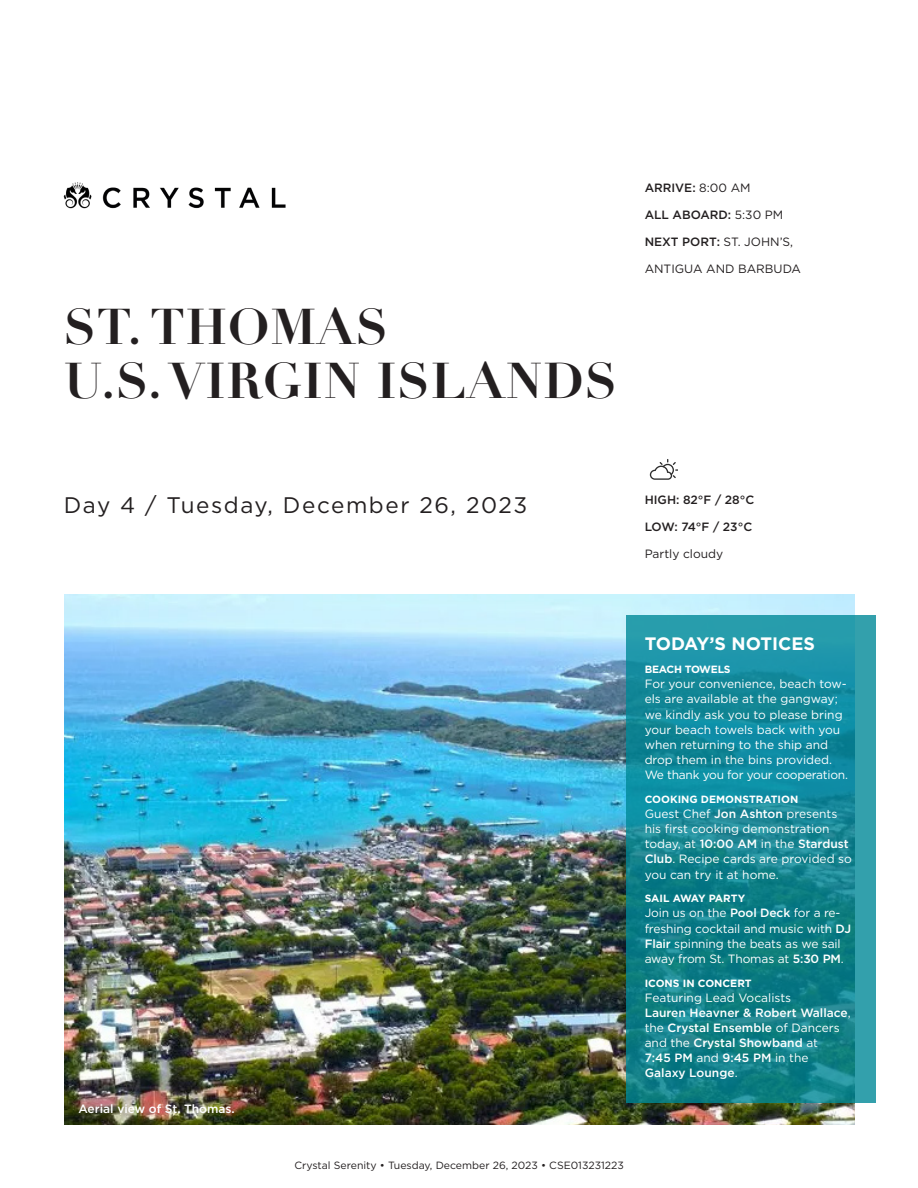
<style>
.page{position:relative;width:918px;height:1188px;background:#fff}
.page>*{position:absolute;margin:0;border:0;box-sizing:border-box;transform-origin:0 0}
.t1{font:700 49.5px "Didot LT Pro";letter-spacing:.02em;color:#231f20}
.t2{font:22.5px "Gotham";letter-spacing:.07em;color:#231f20}
.t3{font:700 18px "Gotham";color:#fff}
.t4{font:12px/15.1px "Gotham";color:#fff}
.t5{font:500 12px/15.1px "Gotham";color:#fff}
.t6{font:500 12px "Gotham";color:#231f20}
.t7{font:12px "Gotham";color:#231f20}
.t8{font:10.5px "Gotham";color:#231f20}
.t9{font:700 10.5px "Gotham";color:#fff}
.t10{font:700 10.5px "Gotham";letter-spacing:-.02em;color:#fff}
.s1{font-weight:400}
.s2{font-weight:500}
</style>
<div class="page">
<img style="left:64px;top:594px;width:791px;height:531px">
<svg style="left:627px;top:615px;width:249px;height:488px;background:#158895"></svg>
<img style="left:64px;top:183px;width:13px;height:26px">
<img style="left:77px;top:183px;width:209px;height:26px">
<svg style="left:650px;top:459px;width:27px;height:21px"></svg>
<p class="t1" style="left:64px;top:296px;width:326px">ST. THOMAS</p>
<p class="t1" style="left:64px;top:350px;width:555px">U.S. VIRGIN ISLANDS</p>
<p class="t6" style="left:645px;top:180px;width:107px">ARRIVE: <span class="s1">8:00 AM</span></p>
<p class="t6" style="left:645px;top:207px;width:140px">ALL ABOARD: <span class="s1">5:30 PM</span></p>
<p class="t7" style="left:645px;top:234px;width:150px"><span class="s2">NEXT PORT:</span> ST. JOHN’S,</p>
<p class="t7" style="left:645px;top:261px;width:158px">ANTIGUA AND BARBUDA</p>
<p class="t2" style="left:64px;top:490px;width:465px">Day 4 / Tuesday, December 26, 2023</p>
<p class="t6" style="left:645px;top:492px;width:111px">HIGH: 82°F / 28°C</p>
<p class="t6" style="left:645px;top:519px;width:109px">LOW: 74°F / 23°C</p>
<p class="t7" style="left:645px;top:546px;width:80px">Partly cloudy</p>
<p class="t5" style="left:78px;top:1101px;width:158px">Aerial view of St. Thomas.</p>
<p class="t3" style="left:645px;top:631px;width:172px">TODAY’S NOTICES</p>
<p class="t10" style="left:645px;top:662px;width:88px">BEACH TOWELS</p>
<p class="t4" style="left:645px;top:676px;width:205px">For your convenience, beach tow&shy;els are available at the gangway; we kindly ask you to please bring your beach towels back with you when returning to the ship and drop them in the bins provided.<br>We thank you for your cooperation.</p>
<p class="t9" style="left:645px;top:792px;width:155px">COOKING DEMONSTRATION</p>
<p class="t4" style="left:645px;top:806px;width:209px">Guest Chef <span class="s2">Jon Ashton</span> presents his first cooking demonstration today, at <span class="s2">10:00 AM</span> in the <span class="s2">Stardust<br>Club</span>. Recipe cards are provided so you can try it at home.</p>
<p class="t9" style="left:645px;top:892px;width:102px">SAIL AWAY PARTY</p>
<p class="t4" style="left:645px;top:905px;width:208px">Join us on the <span class="s2">Pool Deck</span> for a re&shy;freshing cocktail and music with <span class="s2">DJ<br>Flair</span> spinning the beats as we sail away from St. Thomas at <span class="s2">5:30 PM</span>.</p>
<p class="t9" style="left:645px;top:976px;width:109px">ICONS IN CONCERT</p>
<p class="t5" style="left:645px;top:990px;width:208px"><span class="s1">Featuring Lead Vocalists<br></span>Lauren Heavner &amp; Robert Wallace<span class="s1">, the</span> Crystal Ensemble <span class="s1">of Dancers and the</span> Crystal Showband <span class="s1">at<br></span>7:45 PM <span class="s1">and</span> 9:45 PM <span class="s1">in the<br></span>Galaxy Lounge<span class="s1">.</span></p>
<p class="t8" style="left:294px;top:1158px;width:331px">Crystal Serenity • Tuesday, December 26, 2023 • CSE013231223</p>
</div>
